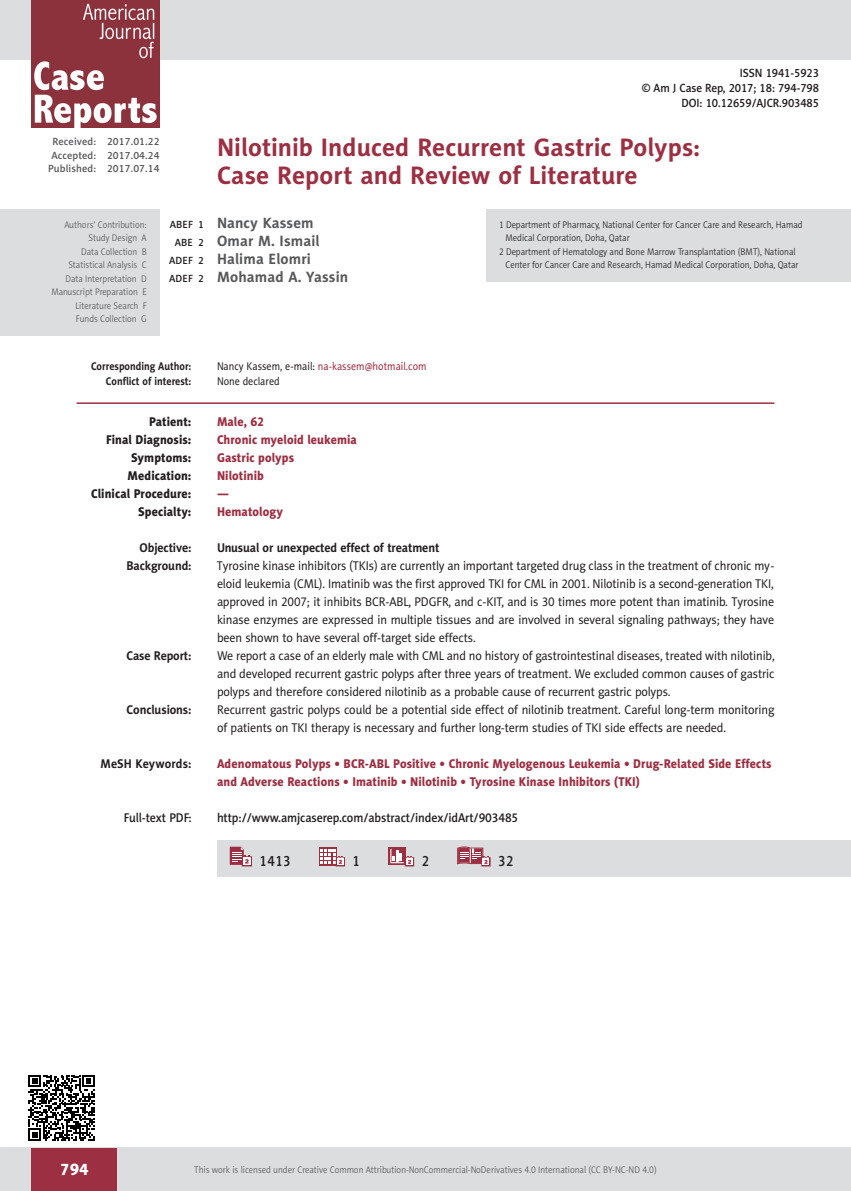
<style>
.page{position:relative;width:851px;height:1191px;background:#fff}
.page>*{position:absolute;margin:0;border:0;box-sizing:border-box;transform-origin:0 0}
.AJCR_Tytul{font:700 25.5px/28.5px "Naomi Sans EFN";color:#9d2f42}
.t1{font:16.5px "Naomi Sans EFN Heavy";color:#fff}
.AJCR_Autorzy{font:700 15px "Naomi Sans EFN";letter-spacing:.01em;color:#57585a}
.AJCR_dane{font:15px "Naomi Sans EFN Medium";letter-spacing:.03em;color:#231f20;scale:.9 1}
.AJCR_Summary_body{font:12.75px/18px "Naomi Sans EFN";letter-spacing:-.01em;color:#231f20;text-align:justify;scale:.95 1}
.AJCR_keywords{font:12.75px/18px "Naomi Sans EFN Heavy";letter-spacing:.005em;color:#9d2f42;scale:.95 1}
.AJCR_Summary_body-2{font:700 12.75px "Naomi Sans EFN";letter-spacing:-.01em;color:#231f20;scale:.95 1}
.AJCR_keywords-2{font:12.75px "Naomi Sans EFN Heavy";letter-spacing:.005em;color:#231f20;scale:.95 1}
.AJCR_full_text_pdf{font:12.75px "Naomi Sans EFN Medium";letter-spacing:-.01em;color:#231f20;scale:.95 1}
.AJCR_keywords-3{font:700 12.75px "Naomi Sans EFN";letter-spacing:.005em;color:#231f20;scale:.95 1}
.AJCR_full_text_pdf-2{font:12px "Naomi Sans EFN Medium";letter-spacing:-.01em;color:#231f20;scale:.95 1}
.AJCR_Adres{font:11.25px "Naomi Sans EFN";color:#9d2f42;scale:.9 1}
.AJCR_Adres-2{font:700 11.25px "Naomi Sans EFN";color:#231f20;scale:.9 1}
.AJCR_Adres-3{font:11.25px "Naomi Sans EFN";color:#231f20;scale:.9 1}
.t2{font:10.5px "Naomi Sans EFN Medium";letter-spacing:.01em;color:#57585a}
.t3{font:9.75px "Naomi Sans EFN Light";color:#57585a;scale:.9 1}
.AJCR_Afiliacja{font:9.75px/13.5px "Naomi Sans EFN Light";color:#231f20;scale:.9 1}
.s1{font-family:"Naomi Sans EFN Medium";font-weight:400;font-size:10.5px;color:#231f20}
.s2{color:#231f20}
</style>
<div class="page">
<div style="left:217px;top:840px;width:633px;height:36px;background:#dcdddf"></div>
<svg style="left:230px;top:846px;width:22px;height:20px"></svg>
<div style="left:319px;top:847px;width:17px;height:18px;background:#9d2f42"></div>
<svg style="left:320px;top:848px;width:25px;height:18px"></svg>
<div style="left:388px;top:847px;width:18px;height:18px;background:#9d2f42"></div>
<svg style="left:390px;top:849px;width:24px;height:17px"></svg>
<svg style="left:457px;top:846px;width:33px;height:20px"></svg>
<hr style="left:77px;top:402px;width:697px;height:2px;background:#9d2f42">
<div style="left:0;top:210px;width:159px;height:126px;background:#dcdddf"></div>
<div style="left:486px;top:210px;width:364px;height:72px;background:#dcdddf"></div>
<svg style="left:28px;top:1075px;width:67px;height:66px"></svg>
<hr style="left:850px;top:0;width:1px;height:60px;background:#dcdddf">
<div style="left:0;top:1148px;width:850px;height:43px;background:#dcdddf"></div>
<div style="left:32px;top:1147px;width:85px;height:43px;background:#9d2f42"></div>
<div style="left:0;top:0;width:850px;height:60px;background:#dcdddf"></div>
<img style="left:32px;top:0;width:127px;height:127px">
<p class="AJCR_full_text_pdf-2" style="left:739px;top:66px;width:85px">ISSN 1941-5923</p>
<p class="AJCR_full_text_pdf-2" style="left:641px;top:81px;width:188px">© Am J Case Rep, 2017; 18: 794-798</p>
<p class="AJCR_full_text_pdf-2" style="left:681px;top:96px;width:146px">DOI: 10.12659/AJCR.903485</p>
<p class="t2" style="left:52px;top:136px;width:109px">Received: 2017.01.22</p>
<p class="t2" style="left:51px;top:149px;width:110px">Accepted: 2017.04.24</p>
<p class="t2" style="left:48px;top:163px;width:113px">Published: 2017.07.14</p>
<p class="t3" style="left:64px;top:219px;width:93px">Authors’ Contribution:</p>
<p class="t3" style="left:88px;top:232px;width:66px">Study Design A</p>
<p class="t3" style="left:81px;top:246px;width:74px">Data Collection B</p>
<p class="t3" style="left:68px;top:259px;width:89px">Statistical Analysis C</p>
<p class="t3" style="left:65px;top:273px;width:92px">Data Interpretation D</p>
<p class="t3" style="left:51px;top:286px;width:107px">Manuscript Preparation E</p>
<p class="t3" style="left:75px;top:300px;width:81px">Literature Search F</p>
<p class="t3" style="left:76px;top:313px;width:80px">Funds Collection G</p>
<p class="AJCR_Tytul" style="left:217px;top:133px;width:484px">Nilotinib Induced Recurrent Gastric Polyps:<br>Case Report and Review of Literature</p>
<p class="AJCR_Autorzy" style="left:170px;top:214px;width:145px"><span class="s1">ABEF 1</span> Nancy Kassem</p>
<p class="AJCR_Autorzy" style="left:175px;top:232px;width:146px"><span class="s1">ABE 2</span> Omar M. Ismail</p>
<p class="AJCR_Autorzy" style="left:169px;top:250px;width:143px"><span class="s1">ADEF 2</span> Halima Elomri</p>
<p class="AJCR_Autorzy" style="left:169px;top:268px;width:181px"><span class="s1">ADEF 2</span> Mohamad A. Yassin</p>
<p class="AJCR_Afiliacja" style="left:505px;top:218px;width:331px;text-indent:-6px">1 Department of Pharmacy, National Center for Cancer Care and Research, Hamad<br>Medical Corporation, Doha, Qatar</p>
<p class="AJCR_Afiliacja" style="left:499px;top:245px;width:334px;text-align:right">2 Department of Hematology and Bone Marrow Transplantation (BMT), National<br>Center for Cancer Care and Research, Hamad Medical Corporation, Doha, Qatar</p>
<p class="AJCR_Adres-2" style="left:91px;top:359px;width:113px">Corresponding Author:</p>
<p class="AJCR_Adres" style="left:217px;top:359px;width:234px"><span class="s2">Nancy Kassem, e-mail:</span> na-kassem@hotmail.com</p>
<p class="AJCR_Adres-2" style="left:106px;top:375px;width:97px">Conflict of interest:</p>
<p class="AJCR_Adres-3" style="left:217px;top:375px;width:71px">None declared</p>
<p class="AJCR_keywords-2" style="left:149px;top:414px;width:46px">Patient:</p>
<p class="AJCR_keywords" style="left:217px;top:412px;width:51px">Male, 62</p>
<p class="AJCR_keywords-2" style="left:106px;top:432px;width:91px">Final Diagnosis:</p>
<p class="AJCR_keywords" style="left:217px;top:430px;width:149px">Chronic myeloid leukemia</p>
<p class="AJCR_keywords-2" style="left:131px;top:450px;width:65px">Symptoms:</p>
<p class="AJCR_keywords" style="left:217px;top:448px;width:83px">Gastric polyps</p>
<p class="AJCR_keywords-2" style="left:128px;top:468px;width:69px">Medication:</p>
<p class="AJCR_keywords" style="left:217px;top:466px;width:51px">Nilotinib</p>
<p class="AJCR_keywords-2" style="left:91px;top:486px;width:107px">Clinical Procedure:</p>
<p class="AJCR_keywords" style="left:217px;top:484px;width:14px">—</p>
<p class="AJCR_keywords-2" style="left:138px;top:504px;width:58px">Specialty:</p>
<p class="AJCR_keywords" style="left:217px;top:502px;width:71px">Hematology</p>
<p class="AJCR_Summary_body-2" style="left:139px;top:540px;width:56px">Objective:</p>
<p class="AJCR_Summary_body-2" style="left:217px;top:540px;width:235px">Unusual or unexpected effect of treatment</p>
<p class="AJCR_Summary_body-2" style="left:126px;top:558px;width:70px">Background:</p>
<p class="AJCR_Summary_body" style="left:217px;top:557px;width:588px">Tyrosine kinase inhibitors (TKIs) are currently an important targeted drug class in the treatment of chronic my&shy;eloid leukemia (CML). Imatinib was the first approved TKI for CML in 2001. Nilotinib is a second-generation TKI, approved in 2007; it inhibits BCR-ABL, PDGFR, and c-KIT, and is 30 times more potent than imatinib. Tyrosine kinase enzymes are expressed in multiple tissues and are involved in several signaling pathways; they have been shown to have several off-target side effects.</p>
<p class="AJCR_Summary_body-2" style="left:126px;top:648px;width:70px">Case Report:</p>
<p class="AJCR_Summary_body" style="left:217px;top:647px;width:588px">We report a case of an elderly male with CML and no history of gastrointestinal diseases, treated with nilotinib, and developed recurrent gastric polyps after three years of treatment. We excluded common causes of gastric polyps and therefore considered nilotinib as a probable cause of recurrent gastric polyps.</p>
<p class="AJCR_Summary_body-2" style="left:127px;top:702px;width:70px">Conclusions:</p>
<p class="AJCR_Summary_body" style="left:217px;top:701px;width:588px">Recurrent gastric polyps could be a potential side effect of nilotinib treatment. Careful long-term monitoring of patients on TKI therapy is necessary and further long-term studies of TKI side effects are needed.</p>
<p class="AJCR_keywords-3" style="left:100px;top:756px;width:97px">MeSH Keywords:</p>
<p class="AJCR_keywords" style="left:217px;top:754px;width:585px">Adenomatous Polyps • BCR-ABL Positive • Chronic Myelogenous Leukemia • Drug-Related Side Effects and Adverse Reactions • Imatinib • Nilotinib • Tyrosine Kinase Inhibitors (TKI)</p>
<p class="AJCR_full_text_pdf" style="left:124px;top:810px;width:73px">Full-text PDF:</p>
<p class="AJCR_full_text_pdf" style="left:217px;top:810px;width:318px">http://www.amjcaserep.com/abstract/index/idArt/903485</p>
<p class="AJCR_dane" style="left:259px;top:852px;width:36px">1413</p>
<p class="AJCR_dane" style="left:352px;top:852px;width:10px">1</p>
<p class="AJCR_dane" style="left:421px;top:852px;width:10px">2</p>
<p class="AJCR_dane" style="left:498px;top:852px;width:19px">32</p>
<p class="t1" style="left:60px;top:1159px;width:30px">794</p>
<p class="t3" style="left:194px;top:1164px;width:515px">This work is licensed under Creative Common Attribution-NonCommercial-NoDerivatives 4.0 International (CC BY-NC-ND 4.0)</p>
</div>
